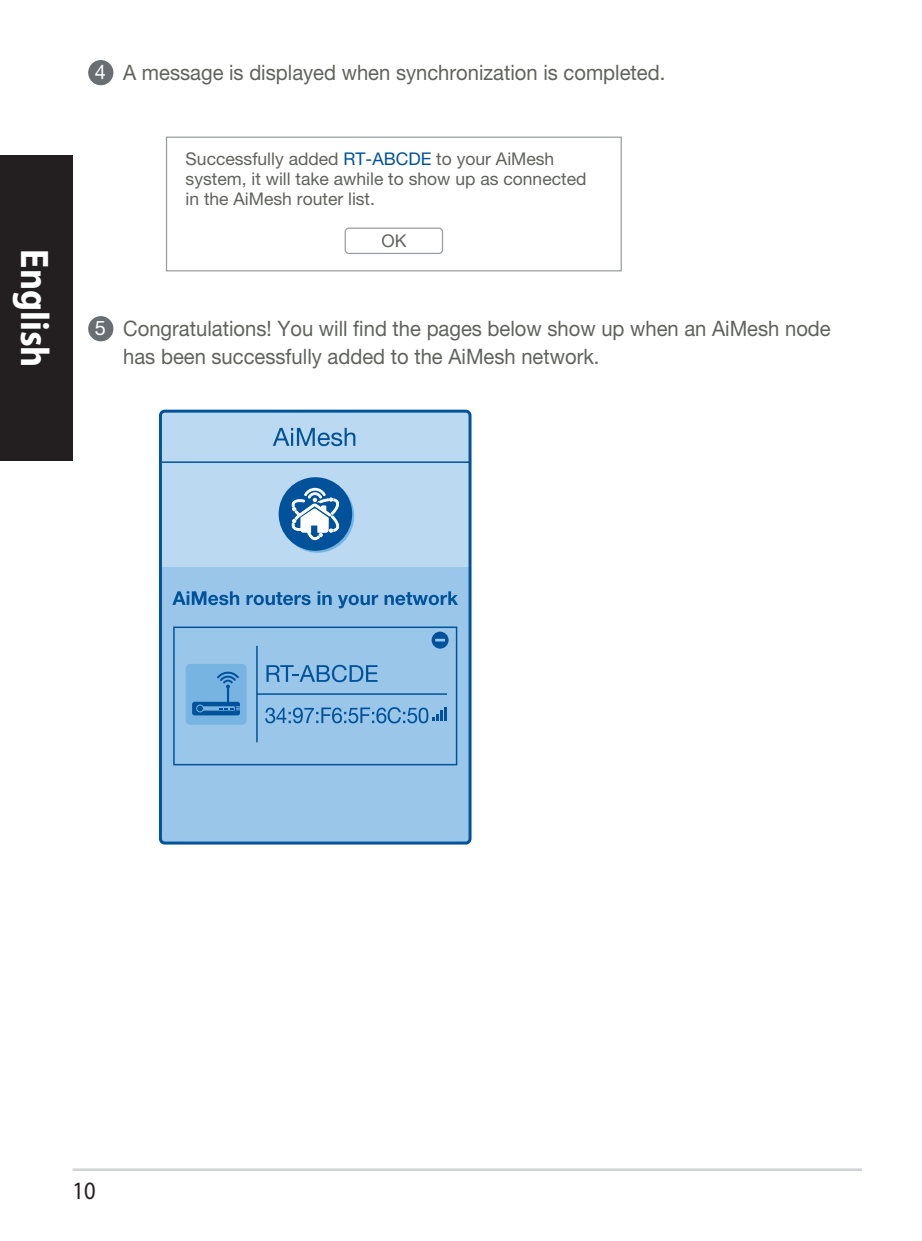
<style>
.page{position:relative;width:922px;height:1241px;background:#fff}
.page>*{position:absolute;margin:0;border:0;box-sizing:border-box;transform-origin:0 0}
.WC_Tab_Left{font:700 40px "Myriad Pro";color:#fff;scale:.9 1}
.t1{font:25px "Myriad Pro";color:#231f20;scale:.9 1}
.WL_List{font:21.25px/27.5px "Helvetica Neue LT Pro";color:#5f625d;scale:.95 1}
.WL_Step_No{font:20px "Helvetica Neue LT Pro";color:#fff}
.WL_Body_Text{font:17.5px/20px "Helvetica Neue LT Pro";color:#5f625d}
.s1{color:#01529a}
</style>
<div class="page">
<div style="left:0;top:156px;width:72px;height:305px;background:#231f20"></div>
<hr style="left:72px;top:1168px;width:789px;height:2px;background:#d1d2d4">
<div style="left:88px;top:60px;width:25px;height:25px;background:#696e73;border-radius:50%"></div>
<div style="left:166px;top:136px;width:455px;height:135px;border:1px solid #9a9da2"></div>
<div style="left:344px;top:227px;width:99px;height:27px;border:1px solid #9a9da2;border-radius:4px"></div>
<div style="left:88px;top:316px;width:25px;height:25px;background:#696e73;border-radius:50%"></div>
<div style="left:160px;top:411px;width:310px;height:432px;background:#bbd9f0"></div>
<div style="left:160px;top:567px;width:310px;height:276px;background:#99c6e9"></div>
<hr style="left:160px;top:461px;width:310px;height:2px;background:#01529a">
<svg style="left:273px;top:428px;width:82px;height:18px"></svg>
<div style="left:159px;top:409px;width:312px;height:435px;border:3px solid #01529a;border-radius:4px"></div>
<div style="left:173px;top:626px;width:284px;height:139px;border:1px solid #01529a"></div>
<div style="left:186px;top:663px;width:60px;height:61px;background:#77b4e2;border-radius:4px"></div>
<hr style="left:256px;top:645px;width:1px;height:97px;background:#01529a">
<hr style="left:257px;top:693px;width:190px;height:1px;background:#01529a">
<svg style="left:266px;top:664px;width:111px;height:18px"></svg>
<svg style="left:265px;top:707px;width:181px;height:16px"></svg>
<svg style="left:192px;top:671px;width:48px;height:44px"></svg>
<svg style="left:280px;top:479px;width:74px;height:73px"></svg>
<div style="left:278px;top:477px;width:74px;height:73px;background:#01529a;border-radius:50%"></div>
<svg style="left:291px;top:488px;width:49px;height:52px"></svg>
<svg style="left:172px;top:591px;width:67px;height:14px"></svg>
<svg style="left:246px;top:592px;width:64px;height:13px"></svg>
<svg style="left:317px;top:591px;width:14px;height:14px"></svg>
<svg style="left:338px;top:594px;width:40px;height:14px"></svg>
<svg style="left:384px;top:591px;width:74px;height:14px"></svg>
<svg style="left:431px;top:631px;width:17px;height:17px"></svg>
<p class="WC_Tab_Left" style="left:61px;top:249px;width:132px;rotate:90deg">English</p>
<p class="WL_Step_No" style="left:95px;top:60px;width:13px">4</p>
<p class="WL_List" style="left:123px;top:59px;width:572px">A message is displayed when synchronization is completed.</p>
<p class="WL_Body_Text" style="left:185px;top:148px;width:402px">Successfully added <span class="s1">RT-ABCDE</span> to your AiMesh system, it will take awhile to show up as connected in the AiMesh router list.</p>
<p class="WL_Body_Text" style="left:381px;top:230px;width:26px">OK</p>
<p class="WL_Step_No" style="left:95px;top:316px;width:13px">5</p>
<p class="WL_List" style="left:123px;top:315px;width:746px">Congratulations! You will find the pages below show up when an AiMesh node has been successfully added to the AiMesh network.</p>
<p class="t1" style="left:72px;top:1174px;width:27px">10</p>
</div>
